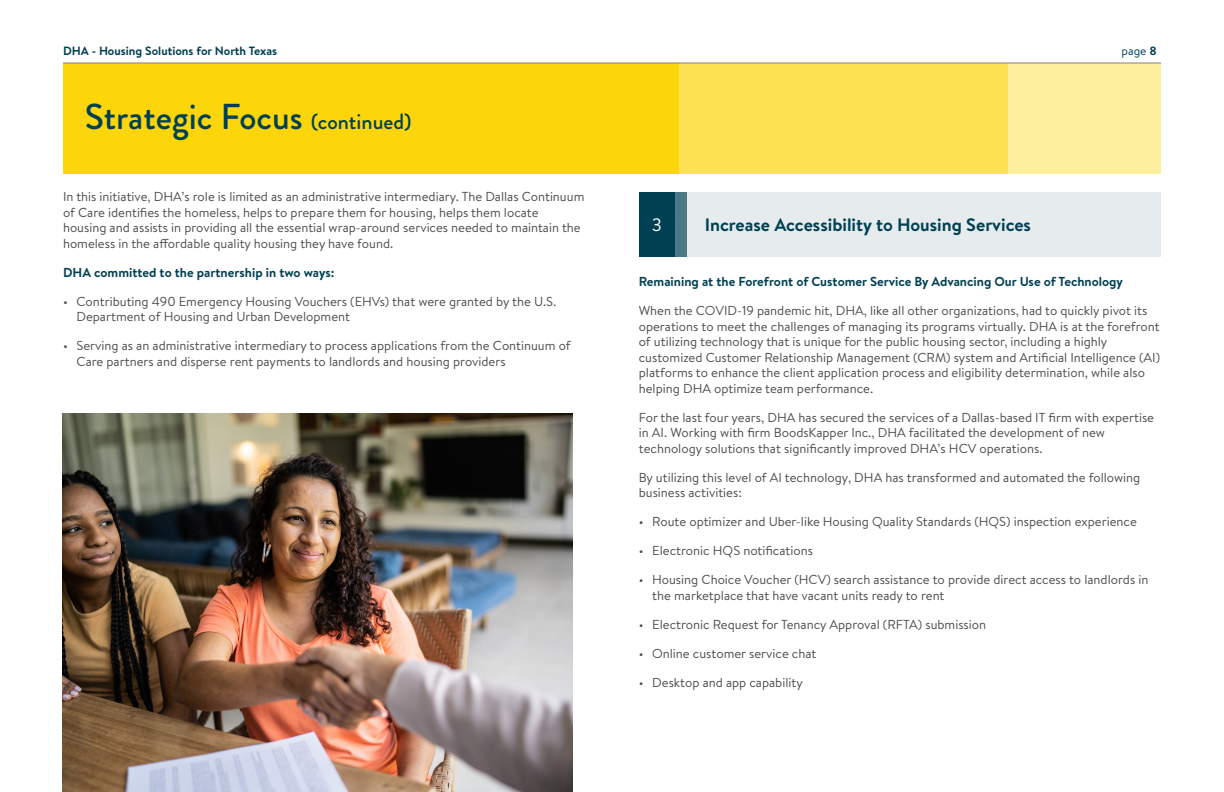
<style>
.page{position:relative;width:1224px;height:792px;background:#fff}
.page>*{position:absolute;margin:0;border:0;box-sizing:border-box;transform-origin:0 0}
.t1{font:500 36px "Brandon Grotesque";color:#004053}
.t2{font:700 18px "Brandon Text";color:#004053}
.t3{font:18px "Brandon Text";color:#fff}
.t4{font:13px/15.5px "Brandon Text";color:#4d4d4d}
.t5{font:700 13px "Brandon Text";color:#004053}
.t6{font:700 12px "Brandon Text";color:#004053}
.t7{font:12px "Brandon Text";color:#004053}
.s1{font-weight:700}
.s2{font-size:22px}
</style>
<div class="page">
<div style="left:63px;top:63px;width:617px;height:111px;background:#fcd60b"></div>
<div style="left:680px;top:63px;width:328px;height:111px;background:#fde254"></div>
<div style="left:1008px;top:63px;width:153px;height:111px;background:#feef9d"></div>
<hr style="left:63px;top:63px;width:1098px;height:1px;background:#88817e">
<div style="left:675px;top:192px;width:12px;height:64px;background:#4d7987"></div>
<div style="left:639px;top:192px;width:36px;height:64px;background:#004053"></div>
<div style="left:687px;top:192px;width:474px;height:64px;background:#e6ecee"></div>
<img style="left:63px;top:413px;width:510px;height:379px">
<p class="t6" style="left:63px;top:43px;width:216px">DHA - Housing Solutions for North Texas</p>
<p class="t7" style="left:1122px;top:43px;width:37px">page <span class="s1">8</span></p>
<h1 class="t1" style="left:85px;top:92px;width:328px">Strategic Focus <span class="s2">(continued)</span></h1>
<p class="t4" style="left:63px;top:189px;width:523px">In this initiative, DHA’s role is limited as an administrative intermediary. The Dallas Continuum of Care identifies the homeless, helps to prepare them for housing, helps them locate housing and assists in providing all the essential wrap-around services needed to maintain the homeless in the affordable quality housing they have found.</p>
<p class="t5" style="left:63px;top:263px;width:273px">DHA committed to the partnership in two ways:</p>
<p class="t4" style="left:76px;top:293px;width:481px;text-indent:-13px">• Contributing 490 Emergency Housing Vouchers (EHVs) that were granted by the U.S.<br>Department of Housing and Urban Development</p>
<p class="t4" style="left:76px;top:338px;width:496px;text-indent:-13px">• Serving as an administrative intermediary to process applications from the Continuum of<br>Care partners and disperse rent payments to landlords and housing providers</p>
<h2 class="t3" style="left:652px;top:212px;width:12px">3</h2>
<h2 class="t2" style="left:705px;top:212px;width:328px">Increase Accessibility to Housing Services</h2>
<p class="t5" style="left:639px;top:273px;width:486px">Remaining at the Forefront of Customer Service By Advancing Our Use of Technology</p>
<p class="t4" style="left:639px;top:302px;width:523px">When the COVID-19 pandemic hit, DHA, like all other organizations, had to quickly pivot its operations to meet the challenges of managing its programs virtually. DHA is at the forefront of utilizing technology that is unique for the public housing sector, including a highly customized Customer Relationship Management (CRM) system and Artificial Intelligence (AI) platforms to enhance the client application process and eligibility determination, while also helping DHA optimize team performance.</p>
<p class="t4" style="left:639px;top:409px;width:517px">For the last four years, DHA has secured the services of a Dallas-based IT firm with expertise in AI. Working with firm BoodsKapper Inc., DHA facilitated the development of new technology solutions that significantly improved DHA’s HCV operations.</p>
<p class="t4" style="left:639px;top:469px;width:503px">By utilizing this level of AI technology, DHA has transformed and automated the following business activities:</p>
<p class="t4" style="left:639px;top:513px;width:500px">• Route optimizer and Uber-like Housing Quality Standards (HQS) inspection experience</p>
<p class="t4" style="left:639px;top:542px;width:176px">• Electronic HQS notifications</p>
<p class="t4" style="left:652px;top:571px;width:498px;text-indent:-13px">• Housing Choice Voucher (HCV) search assistance to provide direct access to landlords in the marketplace that have vacant units ready to rent</p>
<p class="t4" style="left:639px;top:616px;width:349px">• Electronic Request for Tenancy Approval (RFTA) submission</p>
<p class="t4" style="left:639px;top:645px;width:179px">• Online customer service chat</p>
<p class="t4" style="left:639px;top:674px;width:166px">• Desktop and app capability</p>
</div>
